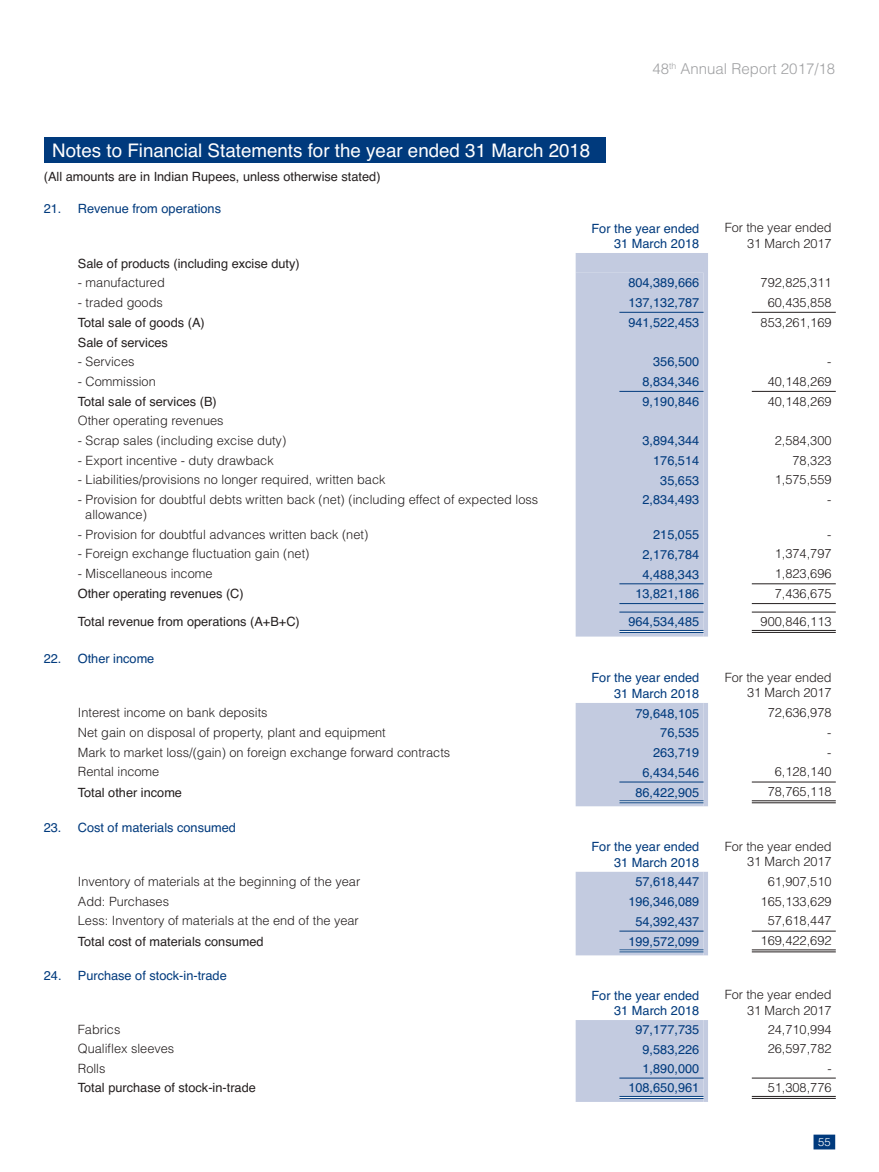
<style>
.page{position:relative;width:879px;height:1172px;background:#fff}
.page>*{position:absolute;margin:0;border:0;box-sizing:border-box;transform-origin:0 0}
.t1{font:18.75px "Helvetica";color:#fff}
.t2{font:300 15px "Helvetica";color:#a0a1a3}
.t3{font:300 12.75px/15.3px "Helvetica";color:#241f1f;text-align:right}
.t4{font:12.75px/15.3px "Helvetica";color:#003a7d;text-align:right}
.t5{font:12.75px "Helvetica";color:#241f1f}
.t6{font:300 11.25px "Helvetica";color:#fff}
</style>
<div class="page">
<div style="left:814px;top:1135px;width:20px;height:13px;background:#003a7d"></div>
<div style="left:813px;top:1134px;width:22px;height:15px;border:2px solid #003a7d"></div>
<div style="left:44px;top:137px;width:561px;height:26px;background:#003a7d"></div>
<svg style="left:575px;top:253px;width:133px;height:849px;fill:#c3cbe0"></svg>
<svg style="left:575px;top:273px;width:128px;height:829px;fill:#c3cbe0"></svg>
<hr style="left:619px;top:630px;width:84px;height:3px;background:#fff">
<hr style="left:619px;top:800px;width:84px;height:3px;background:#fff">
<hr style="left:619px;top:949px;width:84px;height:3px;background:#fff">
<hr style="left:619px;top:1096px;width:84px;height:3px;background:#fff">
<hr style="left:619px;top:312px;width:84px;height:1px;background:#003a7d">
<hr style="left:751px;top:312px;width:84px;height:1px;background:#241f1f">
<hr style="left:619px;top:391px;width:84px;height:1px;background:#003a7d">
<hr style="left:751px;top:391px;width:84px;height:1px;background:#241f1f">
<hr style="left:619px;top:612px;width:84px;height:1px;background:#003a7d">
<hr style="left:751px;top:612px;width:84px;height:1px;background:#241f1f">
<hr style="left:619px;top:583px;width:84px;height:1px;background:#003a7d">
<hr style="left:619px;top:603px;width:84px;height:1px;background:#003a7d">
<hr style="left:751px;top:583px;width:84px;height:1px;background:#241f1f">
<hr style="left:751px;top:603px;width:84px;height:1px;background:#241f1f">
<hr style="left:619px;top:782px;width:84px;height:1px;background:#003a7d">
<hr style="left:751px;top:782px;width:84px;height:1px;background:#241f1f">
<hr style="left:619px;top:931px;width:84px;height:1px;background:#003a7d">
<hr style="left:751px;top:931px;width:84px;height:1px;background:#241f1f">
<hr style="left:619px;top:1077px;width:84px;height:1px;background:#003a7d">
<hr style="left:751px;top:1077px;width:84px;height:1px;background:#241f1f">
<hr style="left:619px;top:630px;width:84px;height:1px;background:#003a7d">
<hr style="left:619px;top:632px;width:84px;height:1px;background:#003a7d">
<hr style="left:619px;top:800px;width:84px;height:1px;background:#003a7d">
<hr style="left:619px;top:802px;width:84px;height:1px;background:#003a7d">
<hr style="left:619px;top:949px;width:84px;height:1px;background:#003a7d">
<hr style="left:619px;top:951px;width:84px;height:1px;background:#003a7d">
<hr style="left:619px;top:1096px;width:84px;height:1px;background:#003a7d">
<hr style="left:619px;top:1098px;width:84px;height:1px;background:#003a7d">
<hr style="left:751px;top:630px;width:84px;height:1px;background:#241f1f">
<hr style="left:751px;top:632px;width:84px;height:1px;background:#241f1f">
<hr style="left:751px;top:800px;width:84px;height:1px;background:#241f1f">
<hr style="left:751px;top:802px;width:84px;height:1px;background:#241f1f">
<hr style="left:751px;top:949px;width:84px;height:1px;background:#241f1f">
<hr style="left:751px;top:951px;width:84px;height:1px;background:#241f1f">
<hr style="left:751px;top:1096px;width:84px;height:1px;background:#241f1f">
<hr style="left:751px;top:1098px;width:84px;height:1px;background:#241f1f">
<h1 class="t1" style="left:52px;top:144px;width:539px">Notes to Financial Statements for the year ended 31 March 2018</h1>
<p class="t5" style="left:44px;top:171px;width:338px">(All amounts are in Indian Rupees, unless otherwise stated)</p>
<p class="t4" style="left:44px;top:203px;width:179px">21. Revenue from operations</p>
<p class="t2" style="left:652px;top:63px;width:184px">48<sup>th</sup> Annual Report 2017/18</p>
<p class="t4" style="left:591px;top:222px;width:109px">For the year ended<br>31 March 2018</p>
<p class="t3" style="left:724px;top:221px;width:108px">For the year ended<br>31 March 2017</p>
<p class="t5" style="left:78px;top:258px;width:223px">Sale of products (including excise duty)</p>
<p class="t3" style="left:78px;top:276px;width:88px">- manufactured</p>
<p class="t4" style="left:628px;top:276px;width:72px">804,389,666</p>
<p class="t3" style="left:760px;top:276px;width:72px">792,825,311</p>
<p class="t3" style="left:78px;top:296px;width:87px">- traded goods</p>
<p class="t4" style="left:628px;top:296px;width:72px">137,132,787</p>
<p class="t3" style="left:767px;top:296px;width:65px">60,435,858</p>
<p class="t5" style="left:78px;top:318px;width:128px">Total sale of goods (A)</p>
<p class="t4" style="left:628px;top:316px;width:72px">941,522,453</p>
<p class="t3" style="left:760px;top:316px;width:72px">853,261,169</p>
<p class="t5" style="left:78px;top:338px;width:91px">Sale of services</p>
<p class="t3" style="left:78px;top:355px;width:58px">- Services</p>
<p class="t4" style="left:653px;top:356px;width:48px">356,500</p>
<p class="t3" style="left:827px;top:355px;width:6px">-</p>
<p class="t3" style="left:78px;top:375px;width:79px">- Commission</p>
<p class="t4" style="left:642px;top:375px;width:58px">8,834,346</p>
<p class="t3" style="left:767px;top:375px;width:65px">40,148,269</p>
<p class="t5" style="left:78px;top:397px;width:140px">Total sale of services (B)</p>
<p class="t4" style="left:642px;top:395px;width:58px">9,190,846</p>
<p class="t3" style="left:767px;top:395px;width:65px">40,148,269</p>
<p class="t3" style="left:78px;top:414px;width:147px">Other operating revenues</p>
<p class="t3" style="left:78px;top:434px;width:210px">- Scrap sales (including excise duty)</p>
<p class="t4" style="left:642px;top:434px;width:58px">3,894,344</p>
<p class="t3" style="left:774px;top:434px;width:58px">2,584,300</p>
<p class="t3" style="left:78px;top:453px;width:197px">- Export incentive - duty drawback</p>
<p class="t4" style="left:653px;top:454px;width:48px">176,514</p>
<p class="t3" style="left:792px;top:453px;width:40px">78,323</p>
<p class="t3" style="left:78px;top:473px;width:309px">- Liabilities/provisions no longer required, written back</p>
<p class="t4" style="left:660px;top:474px;width:40px">35,653</p>
<p class="t3" style="left:774px;top:473px;width:58px">1,575,559</p>
<p class="t3" style="left:85px;top:493px;width:454px;text-align:left;text-indent:-7px">- Provision for doubtful debts written back (net) (including effect of expected loss allowance)</p>
<p class="t4" style="left:642px;top:493px;width:58px">2,834,493</p>
<p class="t3" style="left:827px;top:493px;width:6px">-</p>
<p class="t3" style="left:78px;top:528px;width:292px">- Provision for doubtful advances written back (net)</p>
<p class="t4" style="left:653px;top:528px;width:48px">215,055</p>
<p class="t3" style="left:827px;top:528px;width:6px">-</p>
<p class="t3" style="left:78px;top:547px;width:233px">- Foreign exchange fluctuation gain (net)</p>
<p class="t4" style="left:642px;top:548px;width:58px">2,176,784</p>
<p class="t3" style="left:774px;top:547px;width:58px">1,374,797</p>
<p class="t3" style="left:78px;top:567px;width:136px">- Miscellaneous income</p>
<p class="t4" style="left:642px;top:568px;width:58px">4,488,343</p>
<p class="t3" style="left:774px;top:567px;width:58px">1,823,696</p>
<p class="t5" style="left:78px;top:589px;width:167px">Other operating revenues (C)</p>
<p class="t4" style="left:635px;top:587px;width:65px">13,821,186</p>
<p class="t3" style="left:774px;top:587px;width:58px">7,436,675</p>
<p class="t5" style="left:78px;top:617px;width:223px">Total revenue from operations (A+B+C)</p>
<p class="t4" style="left:628px;top:615px;width:72px">964,534,485</p>
<p class="t3" style="left:760px;top:615px;width:72px">900,846,113</p>
<p class="t4" style="left:44px;top:652px;width:112px">22. Other income</p>
<p class="t4" style="left:591px;top:671px;width:109px">For the year ended<br>31 March 2018</p>
<p class="t3" style="left:724px;top:671px;width:108px">For the year ended<br>31 March 2017</p>
<p class="t3" style="left:78px;top:706px;width:191px">Interest income on bank deposits</p>
<p class="t4" style="left:635px;top:706px;width:65px">79,648,105</p>
<p class="t3" style="left:767px;top:706px;width:65px">72,636,978</p>
<p class="t3" style="left:78px;top:726px;width:309px">Net gain on disposal of property, plant and equipment</p>
<p class="t4" style="left:660px;top:726px;width:40px">76,535</p>
<p class="t3" style="left:827px;top:726px;width:6px">-</p>
<p class="t3" style="left:78px;top:746px;width:374px">Mark to market loss/(gain) on foreign exchange forward contracts</p>
<p class="t4" style="left:653px;top:746px;width:48px">263,719</p>
<p class="t3" style="left:827px;top:746px;width:6px">-</p>
<p class="t3" style="left:78px;top:765px;width:83px">Rental income</p>
<p class="t4" style="left:642px;top:766px;width:58px">6,434,546</p>
<p class="t3" style="left:774px;top:765px;width:58px">6,128,140</p>
<p class="t5" style="left:78px;top:787px;width:106px">Total other income</p>
<p class="t4" style="left:635px;top:786px;width:65px">86,422,905</p>
<p class="t3" style="left:767px;top:785px;width:65px">78,765,118</p>
<p class="t4" style="left:44px;top:820px;width:194px">23. Cost of materials consumed</p>
<p class="t4" style="left:591px;top:840px;width:109px">For the year ended<br>31 March 2018</p>
<p class="t3" style="left:724px;top:840px;width:108px">For the year ended<br>31 March 2017</p>
<p class="t3" style="left:78px;top:875px;width:284px">Inventory of materials at the beginning of the year</p>
<p class="t4" style="left:635px;top:875px;width:65px">57,618,447</p>
<p class="t3" style="left:767px;top:875px;width:65px">61,907,510</p>
<p class="t3" style="left:78px;top:895px;width:93px">Add: Purchases</p>
<p class="t4" style="left:628px;top:895px;width:72px">196,346,089</p>
<p class="t3" style="left:760px;top:895px;width:72px">165,133,629</p>
<p class="t3" style="left:78px;top:914px;width:282px">Less: Inventory of materials at the end of the year</p>
<p class="t4" style="left:635px;top:915px;width:65px">54,392,437</p>
<p class="t3" style="left:767px;top:914px;width:65px">57,618,447</p>
<p class="t5" style="left:78px;top:936px;width:187px">Total cost of materials consumed</p>
<p class="t4" style="left:628px;top:935px;width:72px">199,572,099</p>
<p class="t3" style="left:760px;top:934px;width:72px">169,422,692</p>
<p class="t4" style="left:44px;top:969px;width:184px">24. Purchase of stock-in-trade</p>
<p class="t4" style="left:591px;top:989px;width:109px">For the year ended<br>31 March 2018</p>
<p class="t3" style="left:724px;top:988px;width:108px">For the year ended<br>31 March 2017</p>
<p class="t3" style="left:78px;top:1023px;width:44px">Fabrics</p>
<p class="t4" style="left:635px;top:1023px;width:65px">97,177,735</p>
<p class="t3" style="left:767px;top:1023px;width:65px">24,710,994</p>
<p class="t3" style="left:78px;top:1042px;width:98px">Qualiflex sleeves</p>
<p class="t4" style="left:642px;top:1043px;width:58px">9,583,226</p>
<p class="t3" style="left:767px;top:1042px;width:65px">26,597,782</p>
<p class="t3" style="left:78px;top:1062px;width:29px">Rolls</p>
<p class="t4" style="left:642px;top:1062px;width:58px">1,890,000</p>
<p class="t3" style="left:827px;top:1062px;width:6px">-</p>
<p class="t5" style="left:78px;top:1083px;width:179px">Total purchase of stock-in-trade</p>
<p class="t4" style="left:628px;top:1081px;width:72px">108,650,961</p>
<p class="t3" style="left:767px;top:1081px;width:65px">51,308,776</p>
<p class="t6" style="left:818px;top:1137px;width:14px">55</p>
</div>
